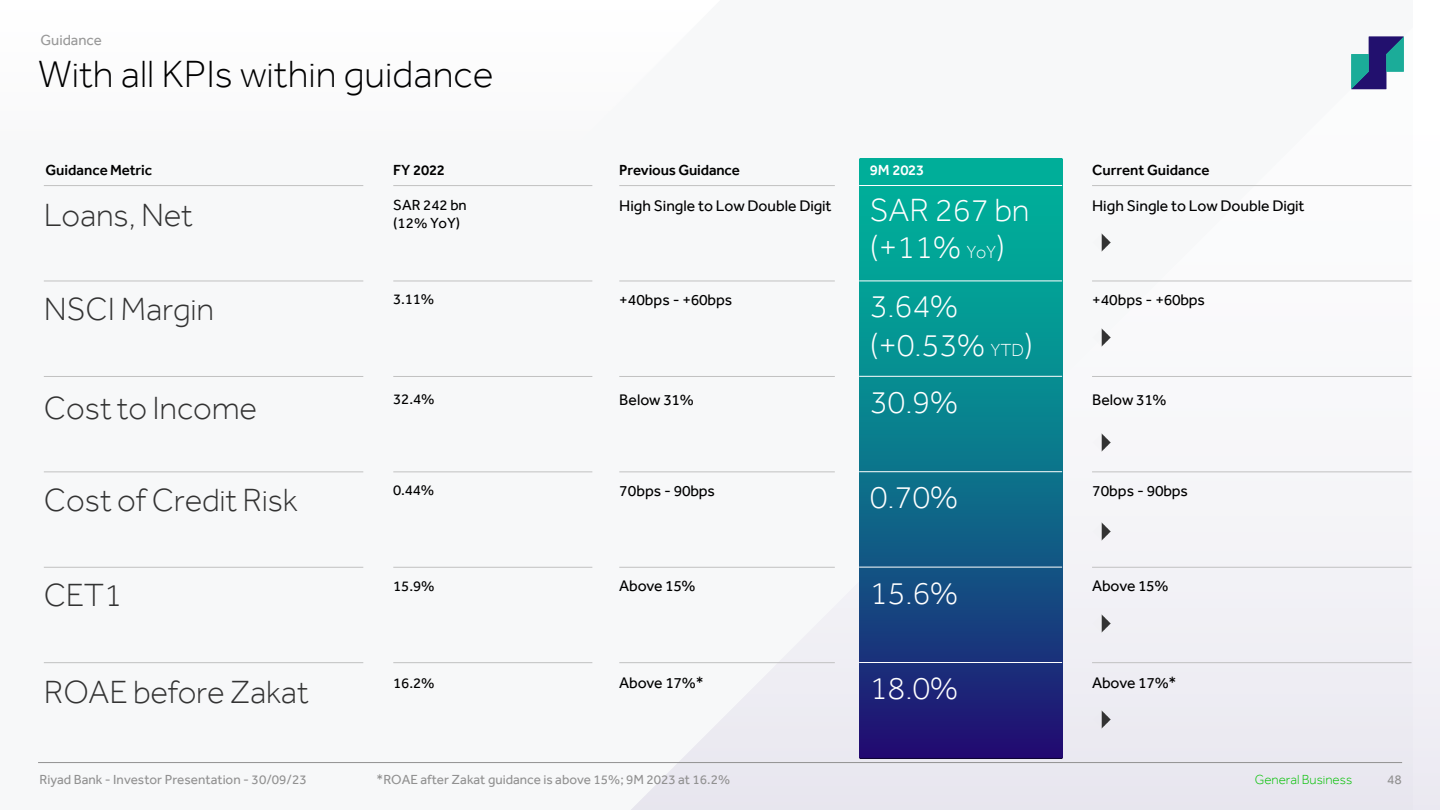
<style>
.page{position:relative;width:1440px;height:810px;background:#fff}
.page>*{position:absolute;margin:0;border:0;box-sizing:border-box;transform-origin:0 0}
.t1{font:300 39px "Effra";color:#000}
.t2{font:300 33px "Effra";letter-spacing:-.005em;color:#333}
.t3{font:300 33px "Effra";letter-spacing:-.005em;color:#fff}
.t4{font:15.75px "Effra";color:#000}
.t5{font:500 15px "Effra";letter-spacing:-.005em;color:#000}
.t6{font:15px "Effra";letter-spacing:-.01em;color:#000}
.t7{font:15px "Effra";color:#999}
.t8{font:500 15px "Effra";letter-spacing:-.02em;color:#fff}
.t9{font:13.5px "Effra";color:#919191}
.t10{font:300 13.5px "Effra";color:#00c000}
.s1{font-size:18px}
</style>
<div class="page">
<div style="left:0;top:0;width:1412px;height:810px;background:#f7f8f9"></div>
<img style="left:631px;top:36px;width:809px;height:774px">
<img style="left:631px;top:36px;width:89px;height:104px">
<hr style="left:38px;top:762px;width:1364px;height:1px;background:#919191">
<svg style="left:1351px;top:37px;width:53px;height:52px"></svg>
<img style="left:859px;top:158px;width:203px;height:600px">
<hr style="left:44px;top:185px;width:319px;height:1px;background:#c1c1c1">
<hr style="left:859px;top:185px;width:203px;height:1px;background:#fff">
<hr style="left:859px;top:281px;width:203px;height:1px;background:#fff">
<hr style="left:859px;top:376px;width:203px;height:1px;background:#fff">
<hr style="left:859px;top:471px;width:203px;height:1px;background:#fff">
<hr style="left:859px;top:567px;width:203px;height:1px;background:#fff">
<hr style="left:859px;top:662px;width:203px;height:1px;background:#fff">
<hr style="left:44px;top:281px;width:319px;height:1px;background:#c1c1c1">
<hr style="left:44px;top:376px;width:319px;height:1px;background:#c1c1c1">
<hr style="left:44px;top:471px;width:319px;height:1px;background:#c1c1c1">
<hr style="left:44px;top:567px;width:319px;height:1px;background:#c1c1c1">
<hr style="left:44px;top:662px;width:319px;height:1px;background:#c1c1c1">
<hr style="left:393px;top:185px;width:199px;height:1px;background:#c1c1c1">
<hr style="left:393px;top:281px;width:199px;height:1px;background:#c1c1c1">
<hr style="left:393px;top:376px;width:199px;height:1px;background:#c1c1c1">
<hr style="left:393px;top:471px;width:199px;height:1px;background:#c1c1c1">
<hr style="left:393px;top:567px;width:199px;height:1px;background:#c1c1c1">
<hr style="left:393px;top:662px;width:199px;height:1px;background:#c1c1c1">
<hr style="left:619px;top:185px;width:216px;height:1px;background:#c1c1c1">
<hr style="left:619px;top:281px;width:216px;height:1px;background:#c1c1c1">
<hr style="left:619px;top:376px;width:216px;height:1px;background:#c1c1c1">
<hr style="left:619px;top:471px;width:216px;height:1px;background:#c1c1c1">
<hr style="left:619px;top:567px;width:216px;height:1px;background:#c1c1c1">
<hr style="left:619px;top:662px;width:216px;height:1px;background:#c1c1c1">
<hr style="left:1092px;top:185px;width:320px;height:1px;background:#c1c1c1">
<hr style="left:1092px;top:281px;width:320px;height:1px;background:#c1c1c1">
<hr style="left:1092px;top:376px;width:320px;height:1px;background:#c1c1c1">
<hr style="left:1092px;top:471px;width:320px;height:1px;background:#c1c1c1">
<hr style="left:1092px;top:567px;width:320px;height:1px;background:#c1c1c1">
<hr style="left:1092px;top:662px;width:320px;height:1px;background:#c1c1c1">
<img style="left:1092px;top:329px;width:18px;height:18px">
<img style="left:1092px;top:233px;width:18px;height:18px">
<img style="left:1092px;top:710px;width:18px;height:18px">
<img style="left:1092px;top:615px;width:18px;height:18px">
<img style="left:1092px;top:433px;width:18px;height:18px">
<img style="left:1092px;top:523px;width:18px;height:18px">
<p class="t7" style="left:40px;top:31px;width:63px">Guidance</p>
<h2 class="t1" style="left:38px;top:51px;width:457px">With all KPIs within guidance</h2>
<p class="t5" style="left:45px;top:161px;width:108px">GuidanceMetric</p>
<p class="t5" style="left:393px;top:161px;width:53px">FY 2022</p>
<p class="t5" style="left:619px;top:161px;width:122px">Previous Guidance</p>
<p class="t6" style="left:393px;top:196px;width:75px">SAR 242 bn</p>
<p class="t6" style="left:393px;top:214px;width:68px">(12% YoY)</p>
<p class="t4" style="left:619px;top:196px;width:214px">High Single to Low Double Digit</p>
<p class="t2" style="left:44px;top:195px;width:150px">Loans, Net</p>
<p class="t2" style="left:44px;top:289px;width:172px">NSCI Margin</p>
<p class="t2" style="left:44px;top:389px;width:215px">Costto Income</p>
<p class="t6" style="left:393px;top:290px;width:42px">3.11%</p>
<p class="t4" style="left:619px;top:290px;width:114px">+40bps - +60bps</p>
<p class="t6" style="left:393px;top:390px;width:43px">32.4%</p>
<p class="t4" style="left:619px;top:390px;width:76px">Below 31%</p>
<p class="t8" style="left:870px;top:161px;width:56px">9M 2023</p>
<p class="t3" style="left:870px;top:190px;width:161px">SAR 267 bn</p>
<p class="t3" style="left:870px;top:228px;width:137px">(+11% <span class="s1">YoY</span>)</p>
<p class="t3" style="left:870px;top:287px;width:90px">3.64%</p>
<p class="t3" style="left:870px;top:326px;width:165px">(+0.53% <span class="s1">YTD</span>)</p>
<p class="t3" style="left:870px;top:382px;width:90px">30.9%</p>
<p class="t5" style="left:1092px;top:161px;width:119px">Current Guidance</p>
<p class="t4" style="left:1092px;top:196px;width:214px">High Single to Low Double Digit</p>
<p class="t4" style="left:1092px;top:290px;width:114px">+40bps - +60bps</p>
<p class="t4" style="left:1092px;top:390px;width:76px">Below 31%</p>
<p class="t2" style="left:44px;top:480px;width:255px">Cost of Credit Risk</p>
<p class="t6" style="left:393px;top:481px;width:42px">0.44%</p>
<p class="t4" style="left:619px;top:481px;width:97px">70bps - 90bps</p>
<p class="t3" style="left:870px;top:478px;width:90px">0.70%</p>
<p class="t4" style="left:1092px;top:481px;width:97px">70bps - 90bps</p>
<p class="t2" style="left:44px;top:576px;width:80px">CET1</p>
<p class="t6" style="left:393px;top:577px;width:43px">15.9%</p>
<p class="t4" style="left:619px;top:577px;width:78px">Above 15%</p>
<p class="t3" style="left:870px;top:573px;width:90px">15.6%</p>
<p class="t4" style="left:1092px;top:577px;width:78px">Above 15%</p>
<p class="t2" style="left:44px;top:672px;width:266px">ROAE before Zakat</p>
<p class="t6" style="left:393px;top:674px;width:43px">16.2%</p>
<p class="t4" style="left:619px;top:674px;width:86px">Above 17%*</p>
<p class="t3" style="left:870px;top:668px;width:90px">18.0%</p>
<p class="t4" style="left:1092px;top:674px;width:86px">Above 17%*</p>
<p class="t9" style="left:377px;top:772px;width:355px">*ROAE after Zakat guidance is above 15%; 9M 2023 at 16.2%</p>
<p class="t10" style="left:1255px;top:772px;width:99px">General Business</p>
<p class="t9" style="left:40px;top:772px;width:269px">Riyad Bank - Investor Presentation - 30/09/23</p>
<p class="t9" style="left:1387px;top:772px;width:16px">48</p>
</div>
